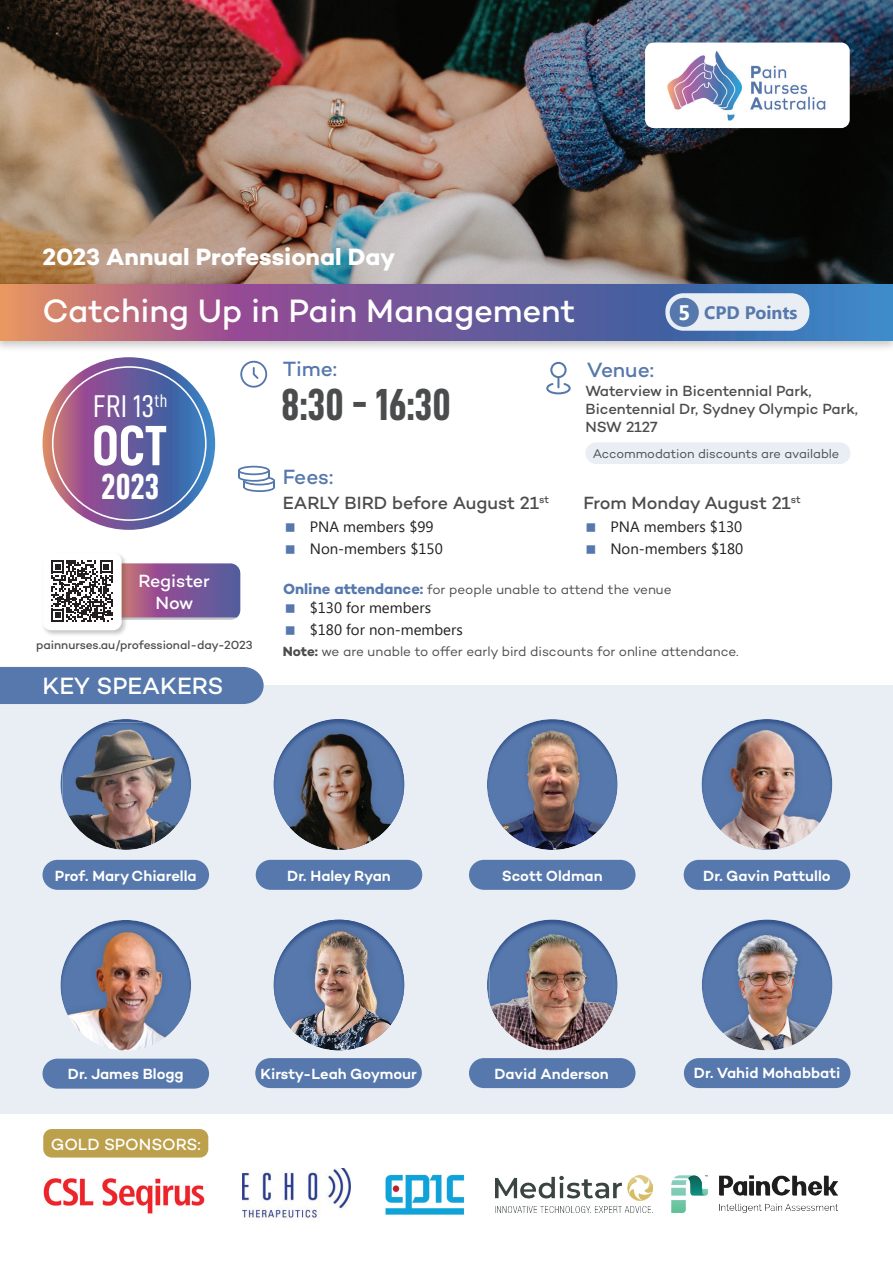
<style>
.page{position:relative;width:893px;height:1263px;background:#fff}
.page>*{position:absolute;margin:0;border:0;box-sizing:border-box;transform-origin:0 0}
.t1{font:57px "D DIN Condensed Bold";color:#fff}
.t2{font:45px "D DIN Condensed Bold";color:#4b4c4d}
.t3{font:36.3px "D DIN Condensed Bold";color:#fff}
.t4{font:500 33px "Campton";color:#fff}
.t5{font:31.5px "D DIN Condensed";color:#fff}
.t6{font:700 24px "Campton";letter-spacing:-.005em;color:#fff}
.t7{font:500 24px "Campton";letter-spacing:-.01em;color:#fff}
.t8{font:500 21px "Campton";letter-spacing:-.005em;color:#5678ac}
.t9{font:500 18px "Campton";letter-spacing:-.01em;color:#4b4c4d}
.t10{font:500 18px/21.6px "Campton";letter-spacing:-.01em;color:#fff;text-align:center}
.t11{font:700 18px "Segoe UI";color:#5678ac}
.t12{font:500 16.5px "Campton";color:#fff}
.t13{font:600 15px "Campton";color:#fff}
.t14{font:15px/22.5px "Segoe UI";color:#231f20}
.t15{font:500 15px/18px "Campton";letter-spacing:-.005em;color:#4b4c4d}
.t16{font:13.5px "Campton";letter-spacing:-.005em;color:#4b4c4d}
.t17{font:12.75px "Campton";letter-spacing:-.005em;color:#4b4c4d}
.t18{font:500 12px "Campton";letter-spacing:-.01em;color:#4b4c4d}
.s1{font-size:21px;color:#fff}
.s2{font-weight:700;font-size:15px;color:#5678ac}
.s3{font-weight:700}
</style>
<div class="page">
<div style="left:585px;top:442px;width:265px;height:22px;background:#e8eef4;border-radius:11px"></div>
<div style="left:0;top:685px;width:893px;height:429px;background:#e8eef4"></div>
<div style="left:43px;top:860px;width:166px;height:30px;background:#5678ac;border-radius:15px"></div>
<div style="left:43px;top:1059px;width:166px;height:30px;background:#5678ac;border-radius:15px"></div>
<div style="left:256px;top:860px;width:166px;height:30px;background:#5678ac;border-radius:15px"></div>
<div style="left:255px;top:1058px;width:167px;height:30px;background:#5678ac;border-radius:15px"></div>
<div style="left:469px;top:860px;width:166px;height:30px;background:#5678ac;border-radius:15px"></div>
<div style="left:469px;top:1058px;width:166px;height:30px;background:#5678ac;border-radius:15px"></div>
<div style="left:684px;top:860px;width:166px;height:30px;background:#5678ac;border-radius:15px"></div>
<div style="left:684px;top:1058px;width:166px;height:30px;background:#5678ac;border-radius:15px"></div>
<div style="left:0;top:667px;width:264px;height:37px;background:#5678ac"></div>
<img style="left:43px;top:357px;width:172px;height:173px;border-radius:86px">
<div style="left:60px;top:716px;width:133px;height:134px;background:#5678ac;opacity:.55"></div>
<div style="left:60px;top:917px;width:133px;height:134px;background:#5678ac;opacity:.55"></div>
<div style="left:273px;top:716px;width:133px;height:134px;background:#5678ac;opacity:.55"></div>
<div style="left:273px;top:917px;width:133px;height:133px;background:#5678ac;opacity:.55"></div>
<div style="left:486px;top:717px;width:134px;height:133px;background:#5678ac;opacity:.55"></div>
<div style="left:486px;top:917px;width:134px;height:133px;background:#5678ac;opacity:.55"></div>
<div style="left:701px;top:716px;width:133px;height:134px;background:#5678ac;opacity:.55"></div>
<div style="left:701px;top:917px;width:134px;height:133px;background:#5678ac;opacity:.55"></div>
<svg style="left:240px;top:361px;width:27px;height:27px"></svg>
<svg style="left:546px;top:362px;width:25px;height:32px"></svg>
<div style="left:43px;top:1129px;width:165px;height:28px;background:#bca04b;border-radius:9px"></div>
<div style="left:108px;top:563px;width:132px;height:57px;background:#231f20;opacity:.25"></div>
<img style="left:128px;top:563px;width:112px;height:54px">
<svg style="left:238px;top:466px;width:37px;height:26px"></svg>
<img style="left:0;top:0;width:893px;height:280px">
<div style="left:0;top:280px;width:893px;height:72px;background:#231f20;opacity:.25"></div>
<img style="left:0;top:284px;width:893px;height:56px">
<div style="left:665px;top:293px;width:144px;height:38px;background:#e8eef4;border-radius:18px"></div>
<div style="left:645px;top:43px;width:205px;height:85px;background:#fff;border-radius:9px"></div>
<img style="left:667px;top:51px;width:159px;height:70px">
<div style="left:670px;top:298px;width:29px;height:29px;background:#5678ac;border-radius:50%"></div>
<div style="left:42px;top:552px;width:86px;height:85px;background:#231f20;opacity:.25"></div>
<div style="left:43px;top:553px;width:78px;height:76px;background:#fff;border-radius:8px"></div>
<div style="left:43px;top:553px;width:79px;height:77px;border:1px solid #fff;border-radius:8px"></div>
<svg style="left:51px;top:560px;width:62px;height:62px"></svg>
<img style="left:385px;top:1174px;width:80px;height:41px">
<img style="left:672px;top:1175px;width:165px;height:37px">
<img style="left:495px;top:1175px;width:157px;height:38px">
<img style="left:43px;top:1178px;width:162px;height:36px">
<img style="left:243px;top:1168px;width:108px;height:50px">
<h3 class="t6" style="left:43px;top:242px;width:354px">2023 Annual Professional Day</h3>
<h3 class="t4" style="left:43px;top:290px;width:534px">Catching Up in Pain Management</h3>
<p class="t11" style="left:678px;top:302px;width:121px"><span class="s1">5</span> CPD Points</p>
<h3 class="t5" style="left:93px;top:389px;width:76px">FRI 13<sup>th</sup></h3>
<h1 class="t1" style="left:92px;top:414px;width:76px">OCT</h1>
<h3 class="t3" style="left:101px;top:466px;width:60px">2023</h3>
<p class="t10" style="left:139px;top:570px;width:73px">Register<br>Now</p>
<p class="t18" style="left:36px;top:638px;width:218px">painnurses.au/professional-day-2023</p>
<h3 class="t7" style="left:43px;top:670px;width:183px">KEY SPEAKERS</h3>
<h3 class="t8" style="left:283px;top:355px;width:56px">Time:</h3>
<h2 class="t2" style="left:281px;top:379px;width:171px">8:30 - 16:30</h2>
<h3 class="t8" style="left:283px;top:463px;width:52px">Fees:</h3>
<p class="t9" style="left:283px;top:492px;width:268px">EARLY BIRD before August 21<sup>st</sup></p>
<p class="t14" style="left:310px;top:515px;width:134px">PNA members $99<br>Non-members $150</p>
<h3 class="t8" style="left:587px;top:356px;width:69px">Venue:</h3>
<p class="t15" style="left:585px;top:382px;width:274px">Waterview in Bicentennial Park,<br>Bicentennial Dr, Sydney Olympic Park,<br>NSW 2127</p>
<p class="t17" style="left:593px;top:445px;width:248px">Accommodation discounts are available</p>
<p class="t9" style="left:583px;top:492px;width:219px">From Monday August 21<sup>st</sup></p>
<p class="t14" style="left:610px;top:515px;width:134px">PNA members $130<br>Non-members $180</p>
<p class="t16" style="left:283px;top:581px;width:390px"><span class="s2">Online attendance:</span> for people unable to attend the venue</p>
<p class="t14" style="left:310px;top:596px;width:155px">$130 for members $180 for non-members</p>
<p class="t16" style="left:283px;top:643px;width:457px"><span class="s3">Note:</span> we are unable to offer early bird discounts for online attendance.</p>
<p class="t13" style="left:55px;top:866px;width:143px">Prof. Mary Chiarella</p>
<p class="t13" style="left:287px;top:866px;width:105px">Dr. Haley Ryan</p>
<p class="t13" style="left:502px;top:866px;width:102px">Scott Oldman</p>
<p class="t13" style="left:703px;top:866px;width:129px">Dr. Gavin Pattullo</p>
<p class="t13" style="left:68px;top:1065px;width:117px">Dr. James Blogg</p>
<p class="t12" style="left:51px;top:1133px;width:151px">GOLD SPONSORS:</p>
<p class="t13" style="left:260px;top:1064px;width:158px">Kirsty-Leah Goymour</p>
<p class="t13" style="left:495px;top:1064px;width:116px">David Anderson</p>
<p class="t13" style="left:694px;top:1064px;width:148px">Dr. Vahid Mohabbati</p>
</div>
